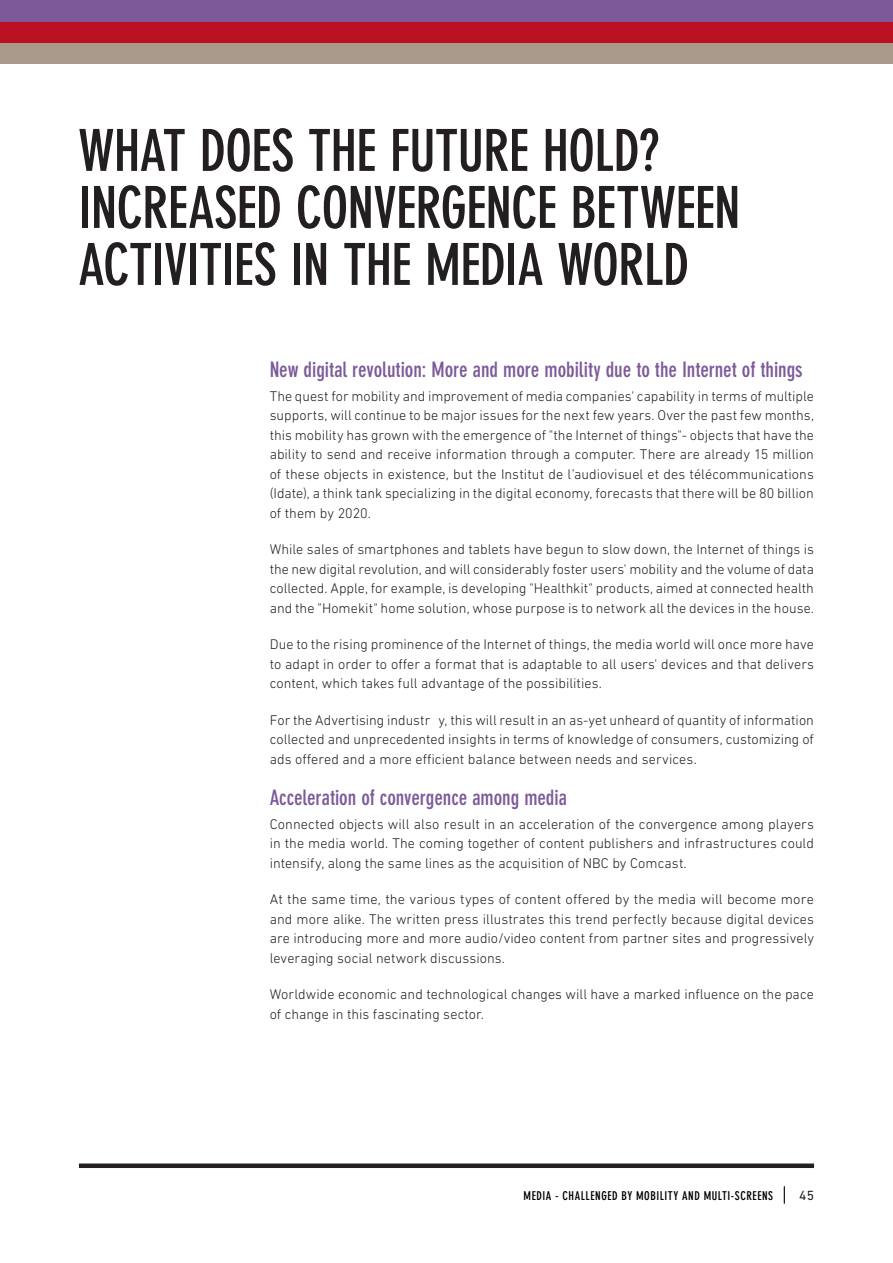
<style>
.page{position:relative;width:893px;height:1263px;background:#fff}
.page>*{position:absolute;margin:0;border:0;box-sizing:border-box;transform-origin:0 0}
._02_titleA{font:700 condensed 57px/57px "DIN Neuzeit Grotesk Std";letter-spacing:-.015em;color:#231f20}
.sous-titre_violet{font:700 condensed 21px "DIN Neuzeit Grotesk Std";color:#7c5a99}
._04_textA{font:300 14.25px/19.5px "DIN Next LT Pro";letter-spacing:.005em;color:#231f20;text-align:justify}
._11_foot_folio{font:13.5px "DIN Next LT Pro";color:#231f20}
._11_foot_title{font:700 condensed 12px "DIN Neuzeit Grotesk Std";letter-spacing:.045em;color:#000}
</style>
<div class="page">
<div style="left:79px;top:1163px;width:735px;height:5px;background:#231f20"></div>
<div style="left:0;top:42px;width:893px;height:21px;background:#a99a8c"></div>
<div style="left:0;top:21px;width:893px;height:21px;background:#ba1021"></div>
<div style="left:0;top:0;width:893px;height:21px;background:#7c5a99"></div>
<svg style="left:784px;top:1186px;width:1px;height:17px"></svg>
<p class="_02_titleA" style="left:78px;top:123px;width:664px">WHAT DOES THE FUTURE HOLD?<br>INCREASED CONVERGENCE BETWEEN<br>ACTIVITIES IN THE MEDIA WORLD</p>
<p class="sous-titre_violet" style="left:270px;top:357px;width:534px">New digital revolution: More and more mobility due to the Internet of things</p>
<p class="_04_textA" style="left:270px;top:386px;width:546px">The quest for mobility and improvement of media companies' capability in terms of multiple supports, will continue to be major issues for the next few years. Over the past few months, this mobility has grown with the emergence of "the Internet of things"- objects that have the ability to send and receive information through a computer. There are already 15 million of these objects in existence, but the Institut de l’audiovisuel et des télécommunications (Idate), a think tank specializing in the digital economy, forecasts that there will be 80 billion of them by 2020.</p>
<p class="_04_textA" style="left:270px;top:539px;width:546px">While sales of smartphones and tablets have begun to slow down, the Internet of things is the new digital revolution, and will considerably foster users' mobility and the volume of data collected. Apple, for example, is developing "Healthkit" products, aimed at connected health and the "Homekit" home solution, whose purpose is to network all the devices in the house.</p>
<p class="_04_textA" style="left:270px;top:634px;width:546px">Due to the rising prominence of the Internet of things, the media world will once more have to adapt in order to offer a format that is adaptable to all users' devices and that delivers content, which takes full advantage of the possibilities.</p>
<p class="_04_textA" style="left:270px;top:710px;width:546px">For the Advertising industr y, this will result in an as-yet unheard of quantity of information collected and unprecedented insights in terms of knowledge of consumers, customizing of ads offered and a more efficient balance between needs and services.</p>
<p class="sous-titre_violet" style="left:270px;top:785px;width:299px">Acceleration of convergence among media</p>
<p class="_04_textA" style="left:270px;top:814px;width:546px">Connected objects will also result in an acceleration of the convergence among players in the media world. The coming together of content publishers and infrastructures could intensify, along the same lines as the acquisition of NBC by Comcast.</p>
<p class="_04_textA" style="left:270px;top:889px;width:546px">At the same time, the various types of content offered by the media will become more and more alike. The written press illustrates this trend perfectly because digital devices are introducing more and more audio/video content from partner sites and progressively leveraging social network discussions.</p>
<p class="_04_textA" style="left:270px;top:984px;width:546px">Worldwide economic and technological changes will have a marked influence on the pace of change in this fascinating sector.</p>
<p class="_11_foot_title" style="left:524px;top:1188px;width:251px">MEDIA - CHALLENGED BY MOBILITY AND MULTI-SCREENS</p>
<p class="_11_foot_folio" style="left:799px;top:1187px;width:16px">45</p>
</div>
